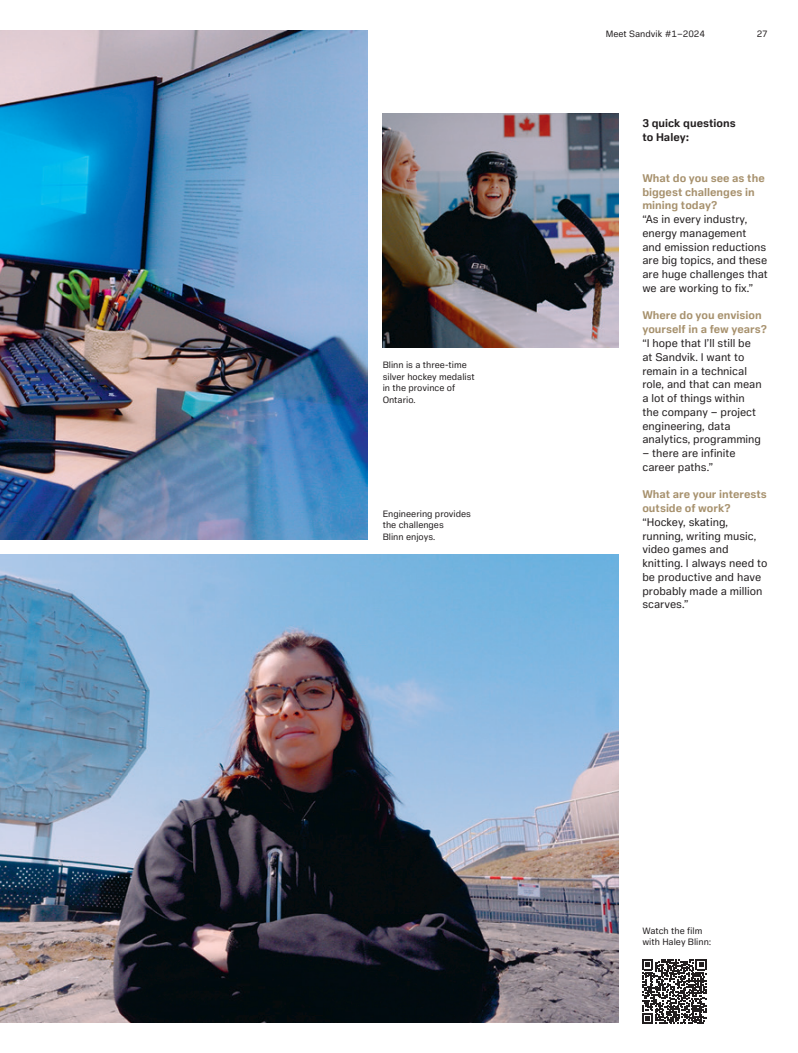
<style>
.page{position:relative;width:798px;height:1053px;background:#fff}
.page>*{position:absolute;margin:0;border:0;box-sizing:border-box;transform-origin:0 0}
.Body_text{font:11.25px/13.8px "Sandvik Sans Text";color:#231f20}
.Body_headline{font:700 11.25px/13.8px "Sandvik Sans Text";color:#a7916d}
.Body_headline-2{font:700 11.25px/13.8px "Sandvik Sans Text";color:#231f20}
.t1{font:9.25px/11.4px "Sandvik Sans Text";color:#231f20}
</style>
<div class="page">
<svg style="left:642px;top:959px;width:64px;height:64px"></svg>
<img style="left:0;top:30px;width:367px;height:509px">
<img style="left:0;top:554px;width:618px;height:468px">
<img style="left:382px;top:113px;width:236px;height:234px">
<p class="t1" style="left:382px;top:359px;width:94px">Blinn is a three-time silver hockey medalist in the province of<br>Ontario.</p>
<p class="t1" style="left:382px;top:508px;width:90px">Engineering provides the challenges<br>Blinn enjoys.</p>
<p class="t1" style="left:605px;top:27px;width:101px">Meet Sandvik #1–2024</p>
<p class="t1" style="left:756px;top:27px;width:13px">27</p>
<p class="Body_headline-2" style="left:642px;top:116px;width:95px">3 quick questions to Haley:</p>
<p class="Body_headline" style="left:642px;top:171px;width:124px">What do you see as the biggest challenges in mining today?</p>
<p class="Body_text" style="left:642px;top:212px;width:127px">“As in every industry, energy management and emission reductions are big topics, and these are huge challenges that we are working to fix.”</p>
<p class="Body_headline" style="left:642px;top:308px;width:126px">Where do you envision yourself in a few years?</p>
<p class="Body_text" style="left:642px;top:336px;width:121px">“I hope that I’ll still be at Sandvik. I want to remain in a technical role, and that can mean a lot of things within the company – project engineering, data analytics, programming</p>
<p class="Body_text" style="left:642px;top:446px;width:95px">– there are infinite career paths.”</p>
<p class="Body_headline" style="left:642px;top:487px;width:126px">What are your interests outside of work?</p>
<p class="Body_text" style="left:642px;top:515px;width:126px">“Hockey, skating, running, writing music, video games and knitting. I always need to be productive and have probably made a million scarves.”</p>
<p class="t1" style="left:642px;top:924px;width:71px">Watch the film with Haley Blinn:</p>
</div>
